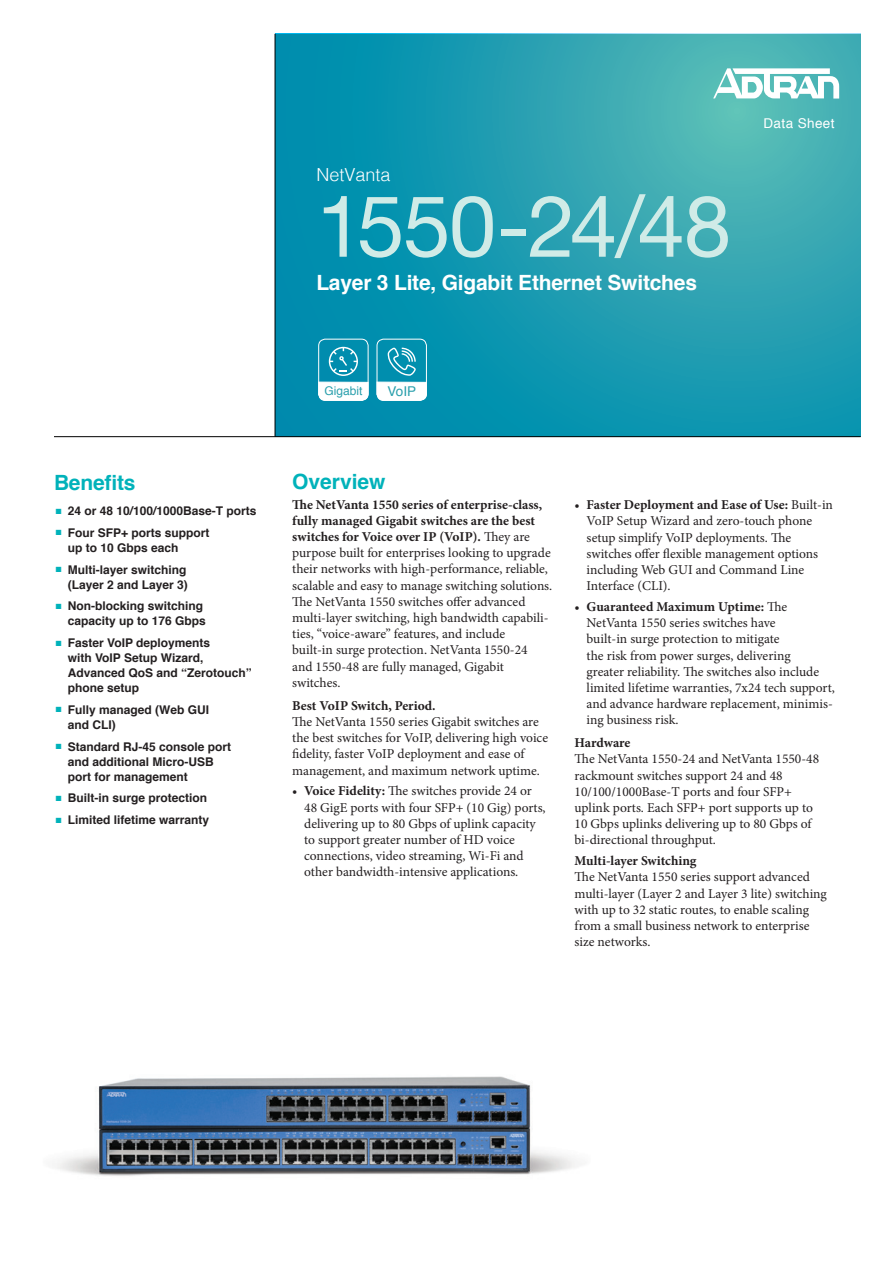
<style>
.page{position:relative;width:893px;height:1263px;background:#fff}
.page>*{position:absolute;margin:0;border:0;box-sizing:border-box;transform-origin:0 0}
.t1{font:85.5px "Helvetica Neue";letter-spacing:-.02em;color:#d0ebe7}
.t2{font:700 21px "Helvetica";letter-spacing:-.01em;color:#fff}
.t3{font:700 21px "Helvetica";color:#00b2ba}
.t4{font:300 18px "Helvetica";color:#fff}
.t5{font:13.5px/16.2px "Minion Pro";color:#231f20}
.t6{font:700 13.5px "Minion Pro";letter-spacing:-.005em;color:#231f20}
.t7{font:13.5px "Helvetica";letter-spacing:.03em;color:#fff}
.t8{font:13.5px "Helvetica";color:#299fac}
.t9{font:700 12px/15px "Helvetica";color:#231f20}
.t10{font:12px "Helvetica";color:#299fac}
.s1{color:#00b2ba}
.s2{font-weight:700}
</style>
<div class="page">
<img style="left:57px;top:1076px;width:518px;height:100px">
<svg style="left:276px;top:34px;width:585px;height:402px;background:#1f9db1"></svg>
<svg style="left:713px;top:68px;width:126px;height:31px"></svg>
<hr style="left:54px;top:436px;width:807px;height:1px;background:#000">
<hr style="left:275px;top:34px;width:1px;height:403px;background:#000">
<div style="left:377px;top:339px;width:50px;height:61px;border:1px solid #fff;border-radius:7px"></div>
<svg style="left:377px;top:382px;width:50px;height:19px"></svg>
<svg style="left:388px;top:347px;width:28px;height:29px"></svg>
<div style="left:318px;top:339px;width:50px;height:61px;border:1px solid #fff;border-radius:7px"></div>
<svg style="left:318px;top:382px;width:50px;height:19px"></svg>
<svg style="left:329px;top:347px;width:29px;height:29px"></svg>
<h3 class="t4" style="left:316px;top:159px;width:76px">NetVanta</h3>
<h1 class="t1" style="left:316px;top:165px;width:416px">1550-24/48</h1>
<h2 class="t2" style="left:316px;top:265px;width:382px">Layer 3 Lite, Gigabit Ethernet Switches</h2>
<p class="t7" style="left:763px;top:112px;width:73px">Data Sheet</p>
<h2 class="t3" style="left:54px;top:465px;width:83px">Benefits</h2>
<p class="t9" style="left:56px;top:503px;width:202px"><span class="s1">■</span> 24 or 48 10/100/1000Base-T ports</p>
<p class="t9" style="left:68px;top:525px;width:143px;text-indent:-12px"><span class="s1">■</span> Four SFP+ ports support up to 10 Gbps each</p>
<p class="t9" style="left:56px;top:562px;width:134px;text-align:right"><span class="s1">■</span> Multi-layer switching (Layer 2 and Layer 3)</p>
<p class="t9" style="left:56px;top:599px;width:152px;text-align:right"><span class="s1">■</span> Non-blocking switching capacity up to 176 Gbps</p>
<p class="t9" style="left:68px;top:635px;width:186px;text-indent:-12px"><span class="s1">■</span> Faster VoIP deployments<br>with VoIP Setup Wizard,<br>Advanced QoS and “Zerotouch” phone setup</p>
<p class="t9" style="left:68px;top:702px;width:143px;text-indent:-12px"><span class="s1">■</span> Fully managed (Web GUI and CLI)</p>
<p class="t9" style="left:68px;top:739px;width:165px;text-indent:-12px"><span class="s1">■</span> Standard RJ-45 console port and additional Micro-USB port for management</p>
<p class="t9" style="left:56px;top:791px;width:153px"><span class="s1">■</span> Built-in surge protection</p>
<p class="t9" style="left:56px;top:812px;width:155px"><span class="s1">■</span> Limited lifetime warranty</p>
<p class="t10" style="left:324px;top:382px;width:40px">Gigabit</p>
<p class="t8" style="left:388px;top:381px;width:30px">VoIP</p>
<h2 class="t3" style="left:292px;top:465px;width:95px">Overview</h2>
<p class="t5" style="left:292px;top:496px;width:262px"><span class="s2">The NetVanta 1550 series of enterprise-class, fully managed Gigabit switches are the best switches for Voice over IP (VoIP).</span> They are purpose built for enterprises looking to upgrade their networks with high-performance, reliable, scalable and easy to manage switching solutions.<br>The NetVanta 1550 switches offer advanced multi-layer switching, high bandwidth capabili&shy;ties, “voice-aware” features, and include<br>built-in surge protection. NetVanta 1550-24<br>and 1550-48 are fully managed, Gigabit switches.</p>
<p class="t6" style="left:292px;top:696px;width:145px">Best VoIP Switch, Period.</p>
<p class="t5" style="left:292px;top:714px;width:257px">The NetVanta 1550 series Gigabit switches are the best switches for VoIP, delivering high voice fidelity, faster VoIP deployment and ease of management, and maximum network uptime.</p>
<p class="t5" style="left:304px;top:783px;width:243px;text-indent:-12px">• <span class="s2">Voice Fidelity:</span> The switches provide 24 or 48 GigE ports with four SFP+ (10 Gig) ports, delivering up to 80 Gbps of uplink capacity to support greater number of HD voice connections, video streaming, Wi-Fi and other bandwidth-intensive applications.</p>
<p class="t5" style="left:587px;top:497px;width:248px;text-indent:-12px">• <span class="s2">Faster Deployment and Ease of Use:</span> Built-in VoIP Setup Wizard and zero-touch phone setup simplify VoIP deployments. The switches offer flexible management options including Web GUI and Command Line Interface (CLI).</p>
<p class="t5" style="left:587px;top:598px;width:250px;text-indent:-12px">• <span class="s2">Guaranteed Maximum Uptime:</span> The NetVanta 1550 series switches have<br>built-in surge protection to mitigate<br>the risk from power surges, delivering<br>greater reliability. The switches also include limited lifetime warranties, 7x24 tech support, and advance hardware replacement, minimis&shy;ing business risk.</p>
<p class="t6" style="left:575px;top:733px;width:57px">Hardware</p>
<p class="t5" style="left:575px;top:751px;width:246px">The NetVanta 1550-24 and NetVanta 1550-48 rackmount switches support 24 and 48<br>10/100/1000Base-T ports and four SFP+ uplink ports. Each SFP+ port supports up to 10 Gbps uplinks delivering up to 80 Gbps of bi-directional throughput.</p>
<p class="t6" style="left:575px;top:851px;width:123px">Multi-layer Switching</p>
<p class="t5" style="left:575px;top:869px;width:254px">The NetVanta 1550 series support advanced multi-layer (Layer 2 and Layer 3 lite) switching with up to 32 static routes, to enable scaling from a small business network to enterprise size networks.</p>
</div>
